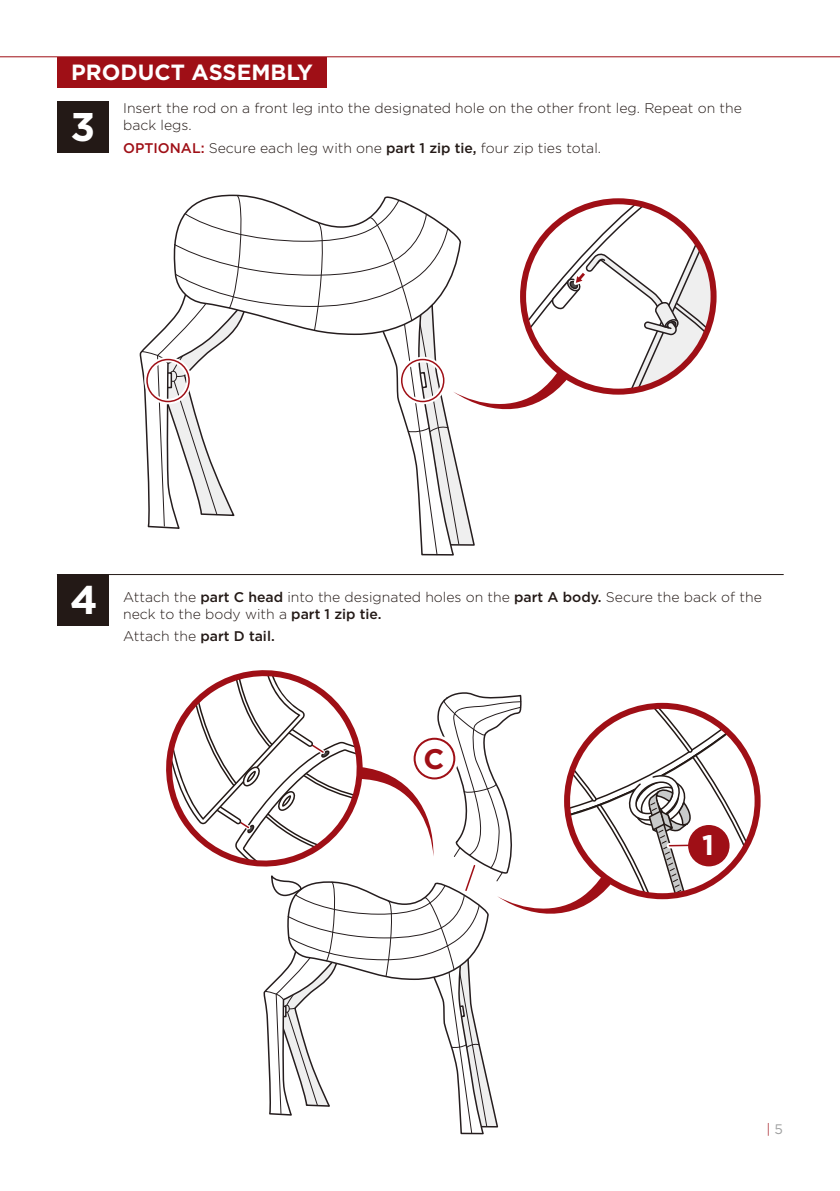
<style>
.page{position:relative;width:840px;height:1191px;background:#fff}
.page>*{position:absolute;margin:0;border:0;box-sizing:border-box;transform-origin:0 0}
.t1{font:700 40px "Gotham";color:#fff}
.t2{font:700 28.2px "Gotham";color:#9f0f16}
.t3{font:700 28.2px "Gotham";color:#fff}
.t4{font:700 22px "Gotham";color:#fff}
.t5{font:300 14px/16.8px "Gotham";color:#231916}
.t6{font:500 14px "Gotham";color:#231916}
.t7{font:300 13.8px "Gotham";color:#9f0f16}
.s1{font-weight:500;color:#9f0f16}
.s2{font-weight:500}
.s3{font-weight:300}
.s4{font-weight:400;color:#9fa0a0}
</style>
<div class="page">
<div style="left:57px;top:57px;width:269px;height:30px;background:#9f0f16"></div>
<hr style="left:0;top:56px;width:839px;height:1px;background:#9f0f16">
<hr style="left:57px;top:574px;width:726px;height:1px;background:#231916">
<div style="left:57px;top:574px;width:52px;height:52px;background:#231916"></div>
<div style="left:57px;top:101px;width:52px;height:52px;background:#231916"></div>
<svg style="left:139px;top:194px;width:574px;height:362px"></svg>
<svg style="left:166px;top:673px;width:591px;height:462px"></svg>
<div style="left:687px;top:825px;width:42px;height:41px;background:#9f0f16;border-radius:50%"></div>
<h3 class="t4" style="left:71px;top:58px;width:243px">PRODUCT ASSEMBLY</h3>
<h1 class="t1" style="left:70px;top:100px;width:26px">3</h1>
<p class="t5" style="left:123px;top:99px;width:619px">Insert the rod on a front leg into the designated hole on the other front leg. Repeat on the back legs.</p>
<p class="t5" style="left:123px;top:139px;width:479px"><span class="s1">OPTIONAL:</span> Secure each leg with one <span class="s2">part 1 zip tie,</span> four zip ties total.</p>
<h1 class="t1" style="left:70px;top:573px;width:29px">4</h1>
<p class="t5" style="left:123px;top:588px;width:639px">Attach the <span class="s2">part C head</span> into the designated holes on the <span class="s2">part A body.</span> Secure the back of the neck to the body with a <span class="s2">part 1 zip tie.</span></p>
<p class="t6" style="left:123px;top:627px;width:153px"><span class="s3">Attach the</span> part D tail.</p>
<h2 class="t2" style="left:423px;top:740px;width:22px">C</h2>
<h2 class="t3" style="left:702px;top:826px;width:13px">1</h2>
<p class="t7" style="left:766px;top:1120px;width:18px">| <span class="s4">5</span></p>
</div>
